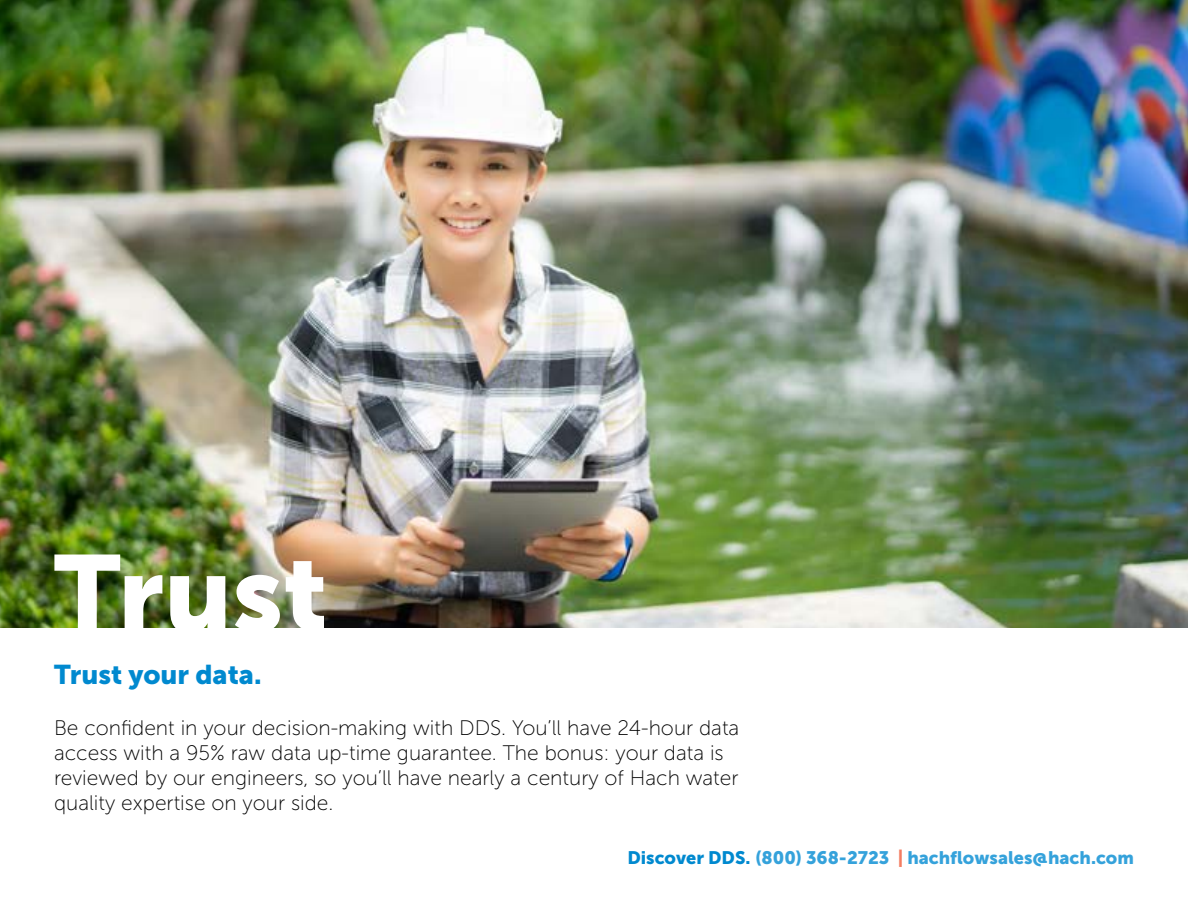
<style>
.page{position:relative;width:1188px;height:918px;background:#fff}
.page>*{position:absolute;margin:0;border:0;box-sizing:border-box;transform-origin:0 0}
.t1{font:108px "Museo Sans 900";color:#fff}
.t2{font:27px "Museo Sans 900";color:#0089cf}
.t3{font:21px/25.2px "Museo Sans 100";color:#000}
.t4{font:18px "Museo Sans 900";color:#35a2db}
.s1{color:#0089cf}
.s2{color:#f47d62}
</style>
<div class="page">
<img style="left:0;top:0;width:1188px;height:627px">
<h1 class="t1" style="left:54px;top:533px;width:275px">Trust</h1>
<p class="t2" style="left:54px;top:660px;width:209px">Trust your data.</p>
<p class="t3" style="left:54px;top:715px;width:687px">Be confident in your decision-making with DDS. You’ll have 24-hour data access with a 95% raw data up-time guarantee. The bonus: your data is reviewed by our engineers, so you’ll have nearly a century of Hach water quality expertise on your side.</p>
<p class="t4" style="left:627px;top:848px;width:508px"><span class="s1">Discover DDS.</span> (800) 368-2723 <span class="s2">|</span> hachflowsales@hach.com</p>
</div>
